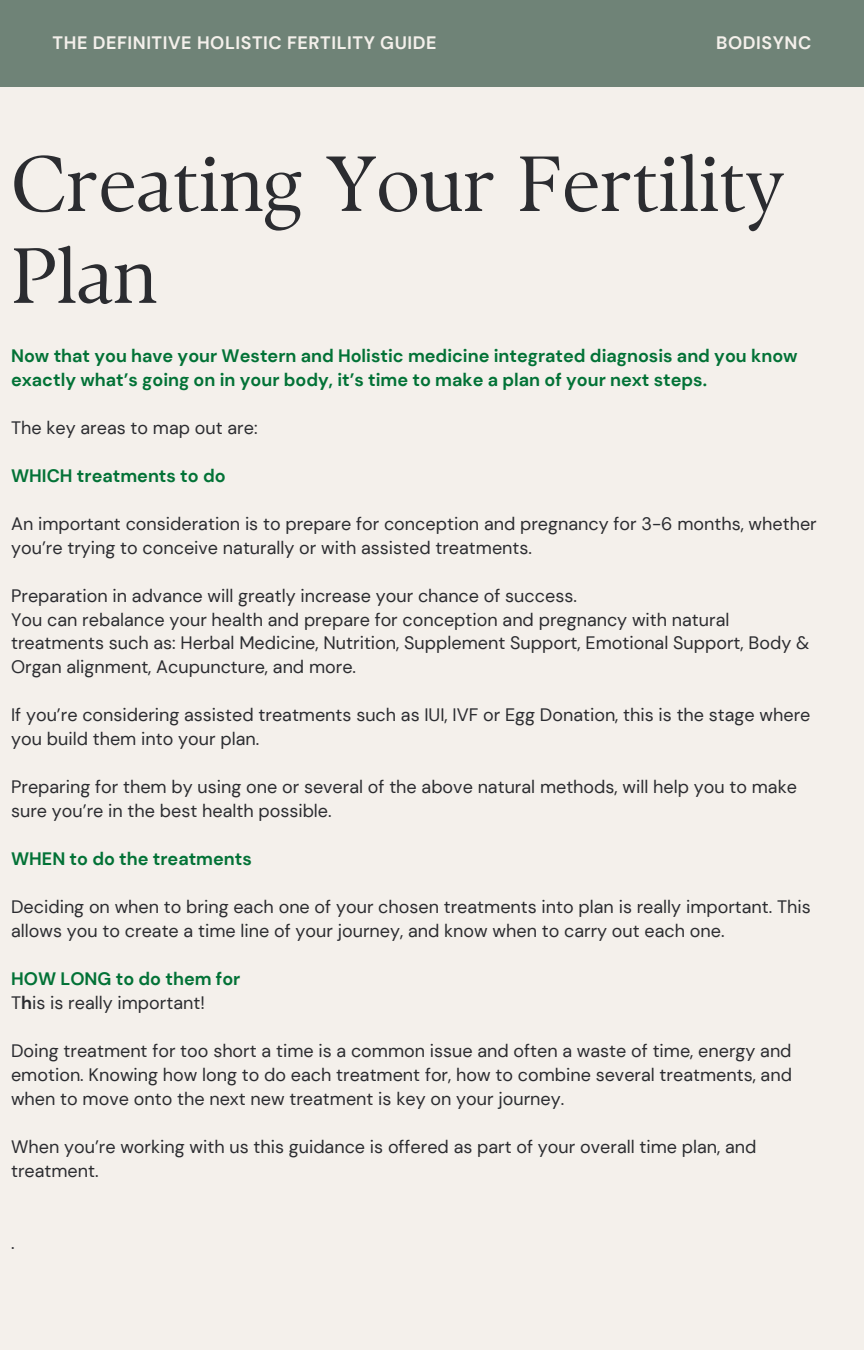
<style>
.page{position:relative;width:864px;height:1350px;background:#f4f0eb}
.page>*{position:absolute;margin:0;border:0;box-sizing:border-box;transform-origin:0 0}
.t1{font:78.08px/91.8px "TY Serif D";color:#2b2c30}
.t2{font:18px/24.1px "DM Sans";color:#2b2c30}
.t3{font:700 18px/24.1px "DM Sans";color:#027236}
.t4{font:700 18px "DM Sans";letter-spacing:.03em;color:#f4f0eb}
.s1{font-weight:700;color:#027236}
.s2{font-weight:700}
</style>
<div class="page">
<div style="left:0;top:0;width:864px;height:86px;background:#6f8377"></div>
<p class="t4" style="left:53px;top:31px;width:385px">THE DEFINITIVE HOLISTIC FERTILITY GUIDE</p>
<p class="t4" style="left:716px;top:31px;width:97px">BODISYNC</p>
<h1 class="t1" style="left:11px;top:138px;width:774px">Creating Your Fertility<br>Plan</h1>
<p class="t3" style="left:11px;top:343px;width:788px">Now that you have your Western and Holistic medicine integrated diagnosis and you know exactly what’s going on in your body, it’s time to make a plan of your next steps.</p>
<p class="t2" style="left:11px;top:415px;width:248px">The key areas to map out are:</p>
<p class="t3" style="left:11px;top:463px;width:216px">WHICH treatments to do</p>
<p class="t2" style="left:11px;top:511px;width:807px">An important consideration is to prepare for conception and pregnancy for 3-6 months, whether you’re trying to conceive naturally or with assisted treatments.</p>
<p class="t2" style="left:11px;top:583px;width:800px">Preparation in advance will greatly increase your chance of success.<br>You can rebalance your health and prepare for conception and pregnancy with natural treatments such as: Herbal Medicine, Nutrition, Supplement Support, Emotional Support, Body &amp; Organ alignment, Acupuncture, and more.</p>
<p class="t2" style="left:11px;top:703px;width:801px">If you’re considering assisted treatments such as IUI, IVF or Egg Donation, this is the stage where you build them into your plan.</p>
<p class="t2" style="left:11px;top:775px;width:787px">Preparing for them by using one or several of the above natural methods, will help you to make sure you’re in the best health possible.</p>
<p class="t3" style="left:11px;top:847px;width:242px">WHEN to do the treatments</p>
<p class="t2" style="left:11px;top:895px;width:801px">Deciding on when to bring each one of your chosen treatments into plan is really important. This allows you to create a time line of your journey, and know when to carry out each one.</p>
<p class="t2" style="left:11px;top:967px;width:231px"><span class="s1">HOW LONG to do them for<br></span>T<span class="s2">h</span>is is really important!</p>
<p class="t2" style="left:11px;top:1039px;width:782px;text-align:justify">Doing treatment for too short a time is a common issue and often a waste of time, energy and emotion. Knowing how long to do each treatment for, how to combine several treatments, and when to move onto the next new treatment is key on your journey.</p>
<p class="t2" style="left:11px;top:1135px;width:747px">When you’re working with us this guidance is offered as part of your overall time plan, and treatment.</p>
<p class="t2" style="left:11px;top:1231px;width:5px">.</p>
</div>
